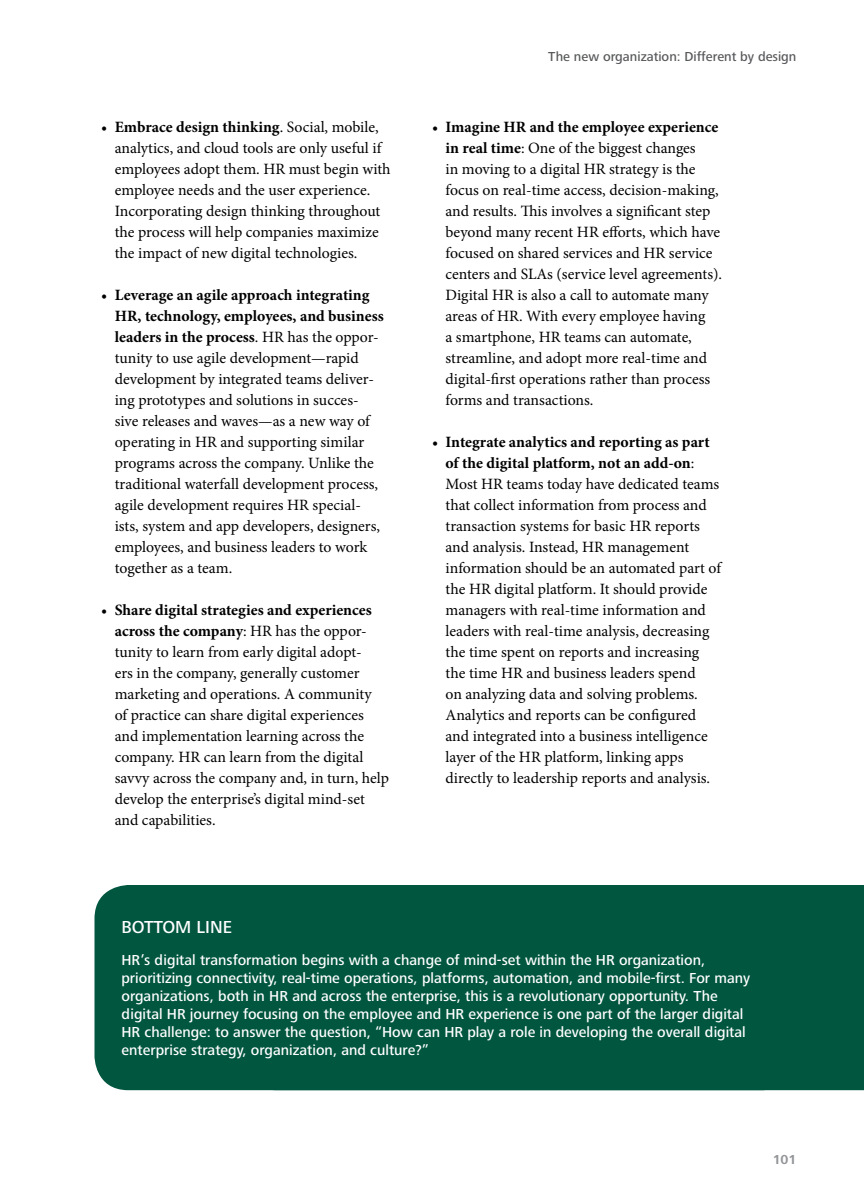
<style>
.page{position:relative;width:864px;height:1188px;background:#fff}
.page>*{position:absolute;margin:0;border:0;box-sizing:border-box;transform-origin:0 0}
.t1{font:500 18px "Frutiger Next Pro";color:#fff}
.t2{font:15.75px/21px "Minion Pro";color:#000}
.t3{font:500 15px/18px "Frutiger Next Pro";color:#fff}
.t4{font:500 13.5px "Frutiger Next Pro";color:#58595b}
.t5{font:700 13.5px "Frutiger Next Pro";color:#939598}
.s1{font-weight:700}
</style>
<div class="page">
<div style="left:768px;top:885px;width:96px;height:205px;background:#00563f"></div>
<div style="left:94px;top:885px;width:702px;height:205px;background:#00563f;border-radius:34px"></div>
<p class="t2" style="left:115px;top:117px;width:277px;text-indent:-13px">• <span class="s1">Embrace design thinking</span>. Social, mobile, analytics, and cloud tools are only useful if employees adopt them. HR must begin with employee needs and the user experience.<br>Incorporating design thinking throughout the process will help companies maximize the impact of new digital technologies.</p>
<p class="t2" style="left:115px;top:285px;width:271px;text-indent:-13px">• <span class="s1">Leverage an agile approach integrating HR, technology, employees, and business leaders in the process</span>. HR has the oppor&shy;tunity to use agile development—rapid development by integrated teams deliver&shy;ing prototypes and solutions in succes&shy;sive releases and waves—as a new way of operating in HR and supporting similar programs across the company. Unlike the traditional waterfall development process, agile development requires HR special&shy;ists, system and app developers, designers, employees, and business leaders to work together as a team.</p>
<p class="t2" style="left:115px;top:600px;width:276px;text-indent:-13px">• <span class="s1">Share digital strategies and experiences across the company</span>: HR has the oppor&shy;tunity to learn from early digital adopt-<br>ers in the company, generally customer marketing and operations. A community<br>of practice can share digital experiences and implementation learning across the company. HR can learn from the digital savvy across the company and, in turn, help develop the enterprise’s digital mind-set and capabilities.</p>
<p class="t4" style="left:548px;top:49px;width:250px">The new organization: Different by design</p>
<p class="t2" style="left:445px;top:117px;width:278px;text-indent:-13px">• <span class="s1">Imagine HR and the employee experience in real time</span>: One of the biggest changes<br>in moving to a digital HR strategy is the focus on real-time access, decision-making, and results. This involves a significant step beyond many recent HR efforts, which have focused on shared services and HR service centers and SLAs (service level agreements).<br>Digital HR is also a call to automate many areas of HR. With every employee having<br>a smartphone, HR teams can automate, streamline, and adopt more real-time and digital-first operations rather than process forms and transactions.</p>
<p class="t2" style="left:445px;top:432px;width:277px;text-indent:-13px">• <span class="s1">Integrate analytics and reporting as part of the digital platform, not an add-on</span>:<br>Most HR teams today have dedicated teams that collect information from process and transaction systems for basic HR reports and analysis. Instead, HR management information should be an automated part of the HR digital platform. It should provide managers with real-time information and leaders with real-time analysis, decreasing the time spent on reports and increasing the time HR and business leaders spend<br>on analyzing data and solving problems.<br>Analytics and reports can be configured and integrated into a business intelligence layer of the HR platform, linking apps directly to leadership reports and analysis.</p>
<p class="t1" style="left:122px;top:917px;width:112px">BOTTOM LINE</p>
<p class="t3" style="left:122px;top:951px;width:630px">HR’s digital transformation begins with a change of mind-set within the HR organization, prioritizing connectivity, real-time operations, platforms, automation, and mobile-first. For many organizations, both in HR and across the enterprise, this is a revolutionary opportunity. The digital HR journey focusing on the employee and HR experience is one part of the larger digital HR challenge: to answer the question, “How can HR play a role in developing the overall digital enterprise strategy, organization, and culture?”</p>
<p class="t5" style="left:773px;top:1152px;width:25px">101</p>
</div>
